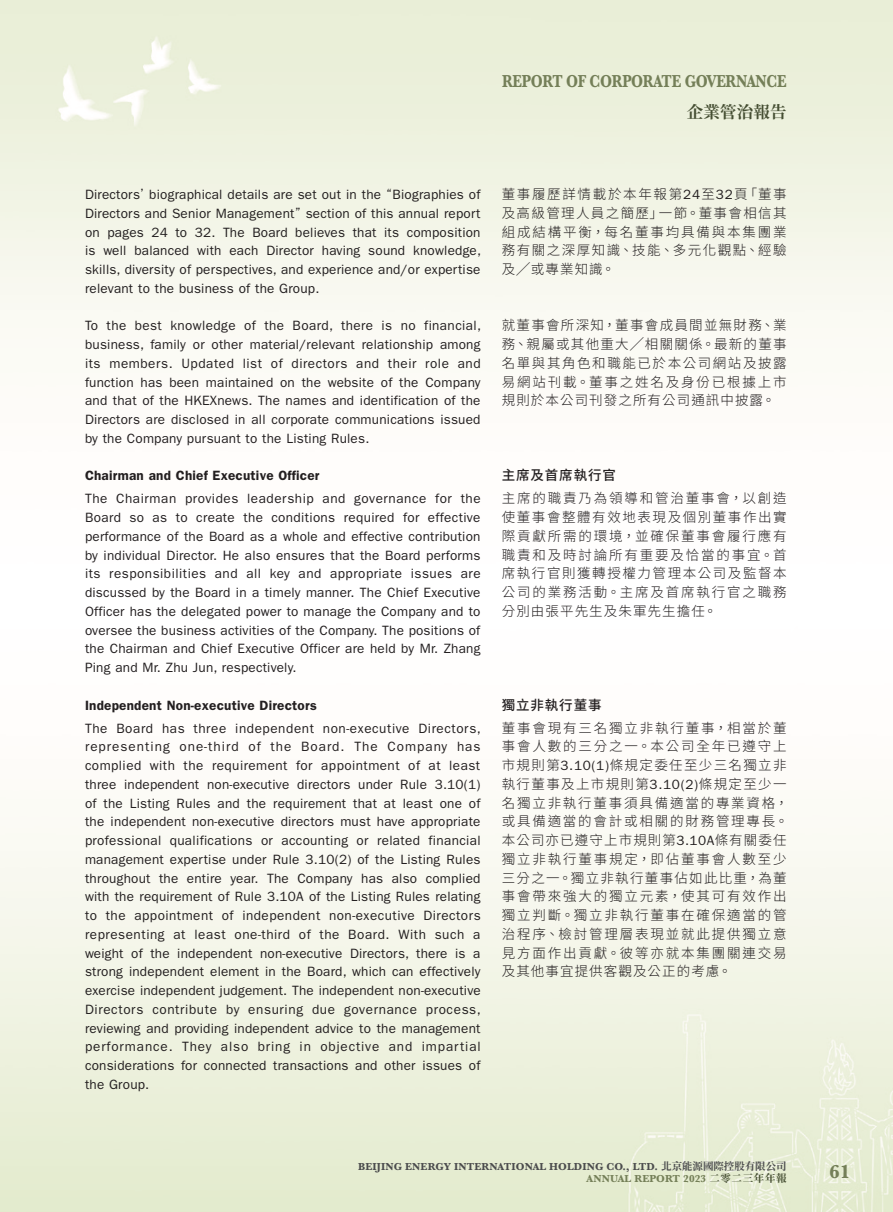
<style>
.page{position:relative;width:893px;height:1212px;background:#fff}
.page>*{position:absolute;margin:0;border:0;box-sizing:border-box;transform-origin:0 0}
.t1{font:700 19.5px "Baskerville";color:#747f58}
.t2{font:700 18px "Baskerville";letter-spacing:-.02em;color:#747f58;scale:.8 1}
.t3{font:700 16.5px "Source Han Serif TC";letter-spacing:.01em;color:#454e32}
.Body_Text{font:13.5px/18.8px "ITC Franklin Gothic Std";letter-spacing:.015em;color:#231f20;text-align:justify}
.C_Body_Text{font:300 13.5px/18.8px "Source Han Sans TC";letter-spacing:.135em;color:#231f20;text-align:justify}
.Heading_2{font:600 13.5px "ITC Franklin Gothic Std";letter-spacing:.015em;color:#231f20}
.C_Heading_2{font:500 13.5px "Source Han Sans TC";letter-spacing:.065em;color:#231f20}
.t4{font:700 10.5px/12px "Baskerville";letter-spacing:.01em;color:#4b4c4d;text-align:right}
.s1{font-family:"ITC Franklin Gothic Std";font-weight:400}
.s2{font-family:"Source Han Serif TC"}
.s3{color:#747f58}
.s4{font-family:"Source Han Serif TC";color:#454e32}
</style>
<div class="page">
<img style="left:0;top:0;width:893px;height:1212px">
<h2 class="t2" style="left:502px;top:68px;width:357px">REPORT OF CORPORATE GOVERNANCE</h2>
<p class="t3" style="left:687px;top:102px;width:101px">企業管治報告</p>
<p class="Body_Text" style="left:85px;top:185px;width:398px">Directors’ biographical details are set out in the “Biographies of Directors and Senior Management” section of this annual report on pages 24 to 32. The Board believes that its composition is well balanced with each Director having sound knowledge, skills, diversity of perspectives, and experience and/or expertise relevant to the business of the Group.</p>
<p class="Body_Text" style="left:85px;top:316px;width:398px">To the best knowledge of the Board, there is no financial, business, family or other material/relevant relationship among its members. Updated list of directors and their role and function has been maintained on the website of the Company and that of the HKEXnews. The names and identification of the Directors are disclosed in all corporate communications issued by the Company pursuant to the Listing Rules.</p>
<p class="Heading_2" style="left:85px;top:468px;width:236px">Chairman and Chief Executive Officer</p>
<p class="Body_Text" style="left:85px;top:489px;width:397px">The Chairman provides leadership and governance for the Board so as to create the conditions required for effective performance of the Board as a whole and effective contribution by individual Director. He also ensures that the Board performs its responsibilities and all key and appropriate issues are discussed by the Board in a timely manner. The Chief Executive Officer has the delegated power to manage the Company and to oversee the business activities of the Company. The positions of the Chairman and Chief Executive Officer are held by Mr. Zhang Ping and Mr. Zhu Jun, respectively.</p>
<p class="Heading_2" style="left:85px;top:697px;width:233px">Independent Non-executive Directors</p>
<p class="Body_Text" style="left:85px;top:719px;width:397px">The Board has three independent non-executive Directors, representing one-third of the Board. The Company has complied with the requirement for appointment of at least three independent non-executive directors under Rule 3.10(1) of the Listing Rules and the requirement that at least one of the independent non-executive directors must have appropriate professional qualifications or accounting or related financial management expertise under Rule 3.10(2) of the Listing Rules throughout the entire year. The Company has also complied with the requirement of Rule 3.10A of the Listing Rules relating to the appointment of independent non-executive Directors representing at least one-third of the Board. With such a weight of the independent non-executive Directors, there is a strong independent element in the Board, which can effectively exercise independent judgement. The independent non-executive Directors contribute by ensuring due governance process, reviewing and providing independent advice to the management performance. They also bring in objective and impartial considerations for connected transactions and other issues of the Group.</p>
<p class="C_Body_Text" style="left:502px;top:185px;width:286px">董事履歷詳情載於本年報第<span class="s1">24</span>至<span class="s1">32</span>頁「董事及高級管理人員之簡歷」一節。董事會相信其組成結構平衡，每名董事均具備與本集團業務有關之深厚知識、技能、多元化觀點、經驗及╱或專業知識。</p>
<p class="C_Body_Text" style="left:502px;top:316px;width:286px">就董事會所深知，董事會成員間並無財務、業務、親屬或其他重大╱相關關係。最新的董事名單與其角色和職能已於本公司網站及披露易網站刊載。董事之姓名及身份已根據上市規則於本公司刊發之所有公司通訊中披露。</p>
<p class="C_Heading_2" style="left:502px;top:468px;width:116px">主席及首席執行官</p>
<p class="C_Body_Text" style="left:502px;top:489px;width:286px">主席的職責乃為領導和管治董事會，以創造使董事會整體有效地表現及個別董事作出實際貢獻所需的環境，並確保董事會履行應有職責和及時討論所有重要及恰當的事宜。首席執行官則獲轉授權力管理本公司及監督本公司的業務活動。主席及首席執行官之職務分別由張平先生及朱軍先生擔任。</p>
<p class="C_Heading_2" style="left:502px;top:697px;width:101px">獨立非執行董事</p>
<p class="C_Body_Text" style="left:502px;top:718px;width:288px;text-align:left">董事會現有三名獨立非執行董事，相當於董事會人數的三分之一。本公司全年已遵守上市規則第<span class="s1">3.10(1)</span>條規定委任至少三名獨立非執行董事及上市規則第<span class="s1">3.10(2)</span>條規定至少一名獨立非執行董事須具備適當的專業資格，或具備適當的會計或相關的財務管理專長。本公司亦已遵守上市規則第<span class="s1">3.10A</span>條有關委任獨立非執行董事規定，即佔董事會人數至少三分之一。獨立非執行董事佔如此比重，為董事會帶來強大的獨立元素，使其可有效作出獨立判斷。獨立非執行董事在確保適當的管治程序、檢討管理層表現並就此提供獨立意見方面作出貢獻。彼等亦就本集團關連交易及其他事宜提供客觀及公正的考慮。</p>
<p class="t4" style="left:358px;top:1161px;width:430px">BEIJING ENERGY INTERNATIONAL HOLDING CO., LTD. <span class="s2">北京能源國際控股有限公司<br></span><span class="s3">ANNUAL REPORT 2023</span> <span class="s4">二零二三年年報</span></p>
<h1 class="t1" style="left:829px;top:1158px;width:23px">61</h1>
</div>
